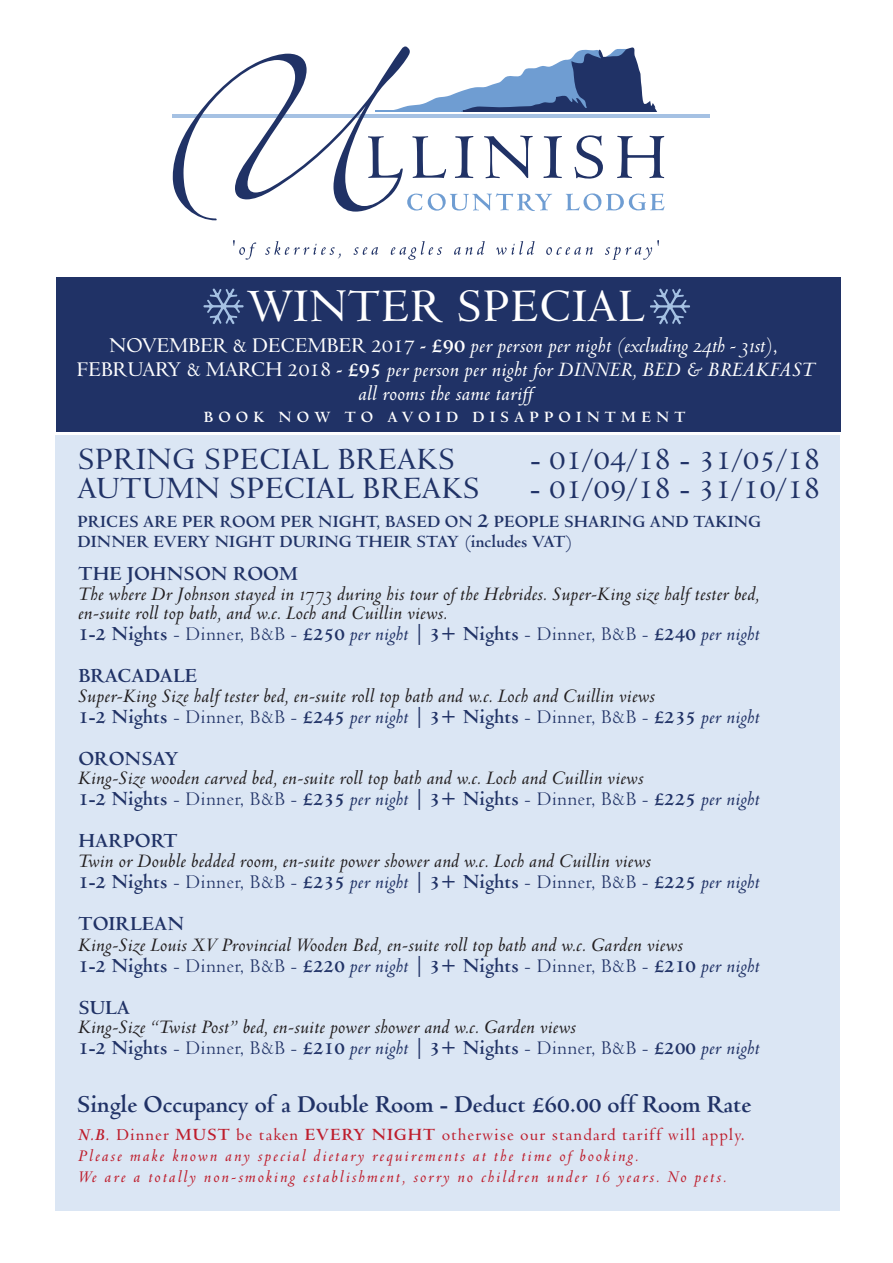
<style>
.page{position:relative;width:893px;height:1263px;background:#fff}
.page>*{position:absolute;margin:0;border:0;box-sizing:border-box;transform-origin:0 0}
.t1{font:600 49.8px "Venetian 301 BT";color:#fff}
.t2{font:600 33px "Venetian 301 BT";color:#203266}
.t3{font:700 25.5px "Venetian 301 BT";letter-spacing:-.005em;color:#203266}
.t4{font:italic 600 22.5px/24px "Venetian 301 BT";color:#fff;text-align:center}
.t5{font:italic 600 21px/21px "Venetian 301 BT";color:#231f20}
.t6{font:700 21px "Venetian 301 BT";color:#203266}
.t7{font:italic 600 18px/21px "Venetian 301 BT";letter-spacing:.1em;color:#be1d2c}
.t8{font:700 18px/19.5px "Venetian 301 BT";color:#203266}
.t9{font:700 16.5px "Venetian 301 BT";letter-spacing:.305em;color:#fff}
.s1{font-style:normal}
.s2{font-weight:700}
.s3{font-weight:700;font-style:normal}
.s4{font-size:24px}
.s5{font-weight:700;font-style:normal;color:#203266}
.s6{font-weight:400;font-style:normal;color:#203266}
.s7{color:#203266}
</style>
<div class="page">
<hr style="left:173px;top:114px;width:537px;height:3px;background:#a5c1e3">
<svg style="left:173px;top:46px;width:491px;height:175px"></svg>
<div style="left:56px;top:435px;width:784px;height:776px;background:#dbe6f4"></div>
<div style="left:56px;top:277px;width:784px;height:154px;background:#203266"></div>
<svg style="left:203px;top:289px;width:41px;height:35px"></svg>
<svg style="left:650px;top:289px;width:40px;height:35px"></svg>
<svg style="left:233px;top:240px;width:23px;height:20px"></svg>
<svg style="left:265px;top:241px;width:76px;height:17px"></svg>
<svg style="left:353px;top:247px;width:25px;height:8px"></svg>
<svg style="left:391px;top:241px;width:51px;height:19px"></svg>
<svg style="left:454px;top:241px;width:31px;height:14px"></svg>
<svg style="left:496px;top:241px;width:38px;height:14px"></svg>
<svg style="left:546px;top:247px;width:47px;height:8px"></svg>
<svg style="left:605px;top:240px;width:54px;height:20px"></svg>
<h1 class="t1" style="left:248px;top:275px;width:399px">WINTER SPECIAL</h1>
<p class="t4" style="left:77px;top:335px;width:740px"><span class="s1">NOVEMBER &amp; DECEMBER 2017</span> <span class="s2">-</span> <span class="s3">£90</span> per person per night (excluding 24th - 31st)<span class="s1">,<br>FEBRUARY &amp; MARCH 2018</span> <span class="s2">-</span> <span class="s3">£95</span> per person per night for DINNER, BED &amp; BREAKFAST all rooms the same tariff</p>
<p class="t9" style="left:204px;top:410px;width:483px">BOOK NOW TO AVOID DISAPPOINTMENT</p>
<h2 class="t2" style="left:77px;top:438px;width:379px">SPRING SPECIAL BREAKS</h2>
<h2 class="t2" style="left:530px;top:438px;width:292px">- 01/04/18 - 31/05/18</h2>
<h2 class="t2" style="left:77px;top:467px;width:404px">AUTUMN SPECIAL BREAKS</h2>
<h2 class="t2" style="left:530px;top:467px;width:292px">- 01/09/18 - 31/10/18</h2>
<p class="t8" style="left:78px;top:513px;width:685px">PRICES ARE PER ROOM PER NIGHT, BASED ON <span class="s4">2</span> PEOPLE SHARING AND TAKING<br>DINNER EVERY NIGHT DURING THEIR STAY (includes VAT)</p>
<p class="t6" style="left:78px;top:565px;width:222px">THE JOHNSON ROOM</p>
<p class="t5" style="left:78px;top:585px;width:683px;line-height:20.2px">The where Dr Johnson stayed in 1773 during his tour of the Hebrides. Super-King size half tester bed, en-suite roll top bath, and w.c. Loch and Cuillin views.<br><span class="s5">1-2 Nights</span> <span class="s6">- Dinner, B&amp;B -</span> <span class="s5">£250</span> <span class="s7">per night |</span> <span class="s5">3+ Nights</span> <span class="s6">- Dinner, B&amp;B -</span> <span class="s5">£240</span> <span class="s7">per night</span></p>
<p class="t6" style="left:78px;top:667px;width:120px">BRACADALE</p>
<p class="t5" style="left:78px;top:687px;width:683px">Super-King Size half tester bed, en-suite roll top bath and w.c. Loch and Cuillin views<br><span class="s5">1-2 Nights</span> <span class="s6">- Dinner, B&amp;B -</span> <span class="s5">£245</span> <span class="s7">per night |</span> <span class="s5">3+ Nights</span> <span class="s6">- Dinner, B&amp;B -</span> <span class="s5">£235</span> <span class="s7">per night</span></p>
<p class="t6" style="left:78px;top:749px;width:102px">ORONSAY</p>
<p class="t5" style="left:78px;top:769px;width:683px">King-Size wooden carved bed, en-suite roll top bath and w.c. Loch and Cuillin views<br><span class="s5">1-2 Nights</span> <span class="s6">- Dinner, B&amp;B -</span> <span class="s5">£235</span> <span class="s7">per night |</span> <span class="s5">3+ Nights</span> <span class="s6">- Dinner, B&amp;B -</span> <span class="s5">£225</span> <span class="s7">per night</span></p>
<p class="t6" style="left:78px;top:832px;width:101px">HARPORT</p>
<p class="t5" style="left:78px;top:852px;width:683px">Twin or Double bedded room, en-suite power shower and w.c. Loch and Cuillin views<br><span class="s5">1-2 Nights</span> <span class="s6">- Dinner, B&amp;B -</span> <span class="s5">£235</span> <span class="s7">per night |</span> <span class="s5">3+ Nights</span> <span class="s6">- Dinner, B&amp;B -</span> <span class="s5">£225</span> <span class="s7">per night</span></p>
<p class="t6" style="left:78px;top:914px;width:107px">TOIRLEAN</p>
<p class="t5" style="left:78px;top:936px;width:683px">King-Size Louis XV Provincial Wooden Bed, en-suite roll top bath and w.c. Garden views<br><span class="s5">1-2 Nights</span> <span class="s6">- Dinner, B&amp;B -</span> <span class="s5">£220</span> <span class="s7">per night |</span> <span class="s5">3+ Nights</span> <span class="s6">- Dinner, B&amp;B -</span> <span class="s5">£210</span> <span class="s7">per night</span></p>
<p class="t6" style="left:78px;top:998px;width:53px">SULA</p>
<p class="t5" style="left:78px;top:1018px;width:683px">King-Size “Twist Post” bed, en-suite power shower and w.c. Garden views<br><span class="s5">1-2 Nights</span> <span class="s6">- Dinner, B&amp;B -</span> <span class="s5">£210</span> <span class="s7">per night |</span> <span class="s5">3+ Nights</span> <span class="s6">- Dinner, B&amp;B -</span> <span class="s5">£200</span> <span class="s7">per night</span></p>
<p class="t3" style="left:77px;top:1093px;width:676px">Single Occupancy of a Double Room - Deduct £60.00 off Room Rate</p>
<p class="t7" style="left:78px;top:1125px;width:668px"><span class="s2">N.B.</span> <span class="s1">Dinner</span> <span class="s3">MUST</span> <span class="s1">be taken</span> <span class="s3">EVERY NIGHT</span> <span class="s1">otherwise our standard tariff will apply.<br></span>Please make known any special dietary requirements at the time of booking.<br>We are a totally non-smoking establishment, sorry no children under 16 years. No pets.</p>
</div>
